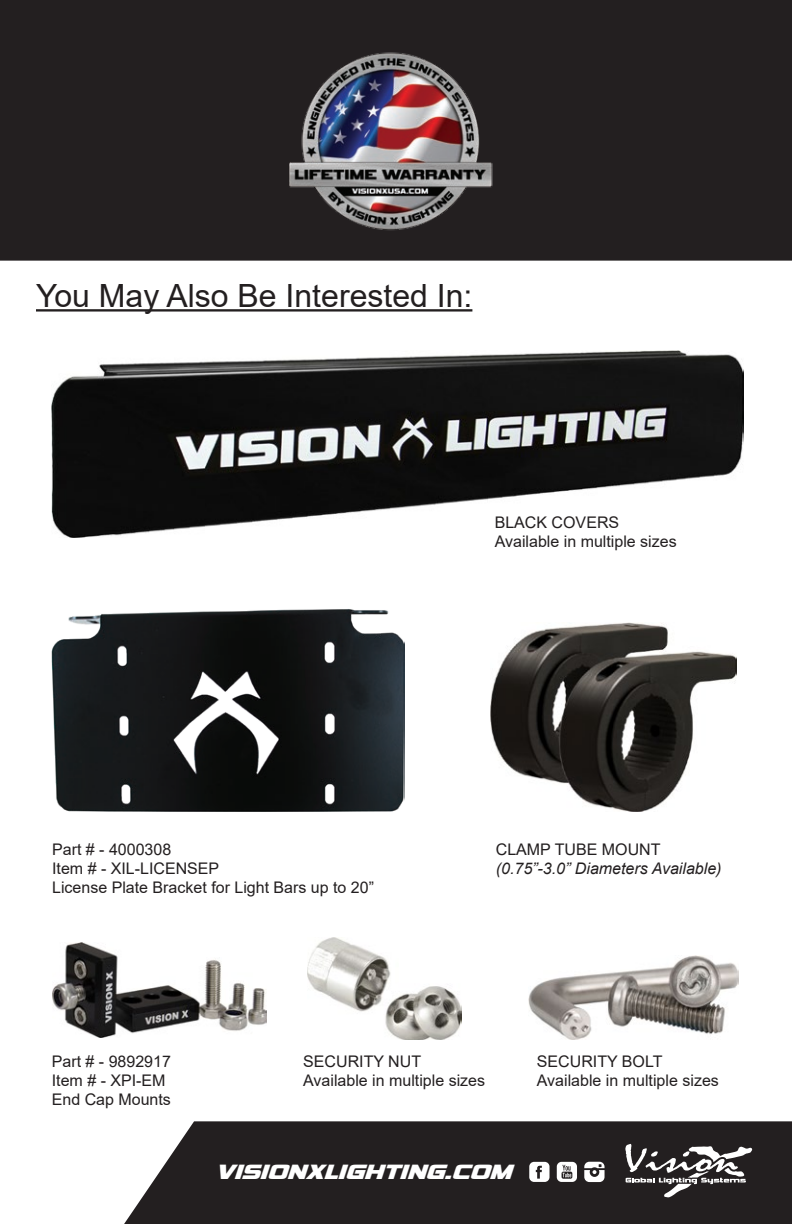
<style>
.page{position:relative;width:792px;height:1224px;background:#fff}
.page>*{position:absolute;margin:0;border:0;box-sizing:border-box;transform-origin:0 0}
.t1{font:32px "Arial";color:#231f20}
.t2{font:italic 21.4px "Vipnagorgialla";color:#fff}
.t3{font:16px/19.2px "Arial";color:#231f20}
.t4{font:italic 16px "Arial";color:#231f20}
</style>
<div class="page">
<div style="left:0;top:0;width:792px;height:261px;background:#231f20"></div>
<svg style="left:124px;top:1121px;width:668px;height:103px;background:#302c2d"></svg>
<div style="left:529px;top:1162px;width:21px;height:20px;background:#fff;border-radius:5px"></div>
<svg style="left:536px;top:1166px;width:6px;height:13px"></svg>
<div style="left:557px;top:1162px;width:20px;height:20px;background:#fff;border-radius:5px"></div>
<svg style="left:562px;top:1165px;width:10px;height:14px"></svg>
<svg style="left:584px;top:1162px;width:21px;height:20px"></svg>
<svg style="left:625px;top:1144px;width:127px;height:53px"></svg>
<hr style="left:36px;top:309px;width:436px;height:3px;background:#231f20">
<img style="left:52px;top:943px;width:214px;height:95px">
<img style="left:529px;top:956px;width:209px;height:83px">
<img style="left:307px;top:938px;width:155px;height:101px">
<img style="left:52px;top:350px;width:691px;height:188px">
<img style="left:490px;top:623px;width:247px;height:188px">
<img style="left:52px;top:609px;width:353px;height:202px">
<img style="left:289px;top:52px;width:204px;height:179px">
<h1 class="t1" style="left:36px;top:274px;width:438px">You May Also Be Interested In:</h1>
<p class="t3" style="left:495px;top:512px;width:183px">BLACK COVERS<br>Available in multiple sizes</p>
<p class="t3" style="left:52px;top:839px;width:323px">Part # - 4000308<br>Item # - XIL-LICENSEP<br>License Plate Bracket for Light Bars up to 20”</p>
<p class="t3" style="left:496px;top:839px;width:166px">CLAMP TUBE MOUNT</p>
<p class="t4" style="left:496px;top:858px;width:227px">(0.75”-3.0” Diameters Available)</p>
<p class="t3" style="left:52px;top:1051px;width:121px">Part # - 9892917<br>Item # - XPI-EM<br>End Cap Mounts</p>
<p class="t3" style="left:303px;top:1051px;width:183px">SECURITY NUT<br>Available in multiple sizes</p>
<p class="t3" style="left:537px;top:1051px;width:183px">SECURITY BOLT<br>Available in multiple sizes</p>
<h2 class="t2" style="left:215px;top:1159px;width:306px">VISIONXLIGHTING.COM</h2>
</div>
